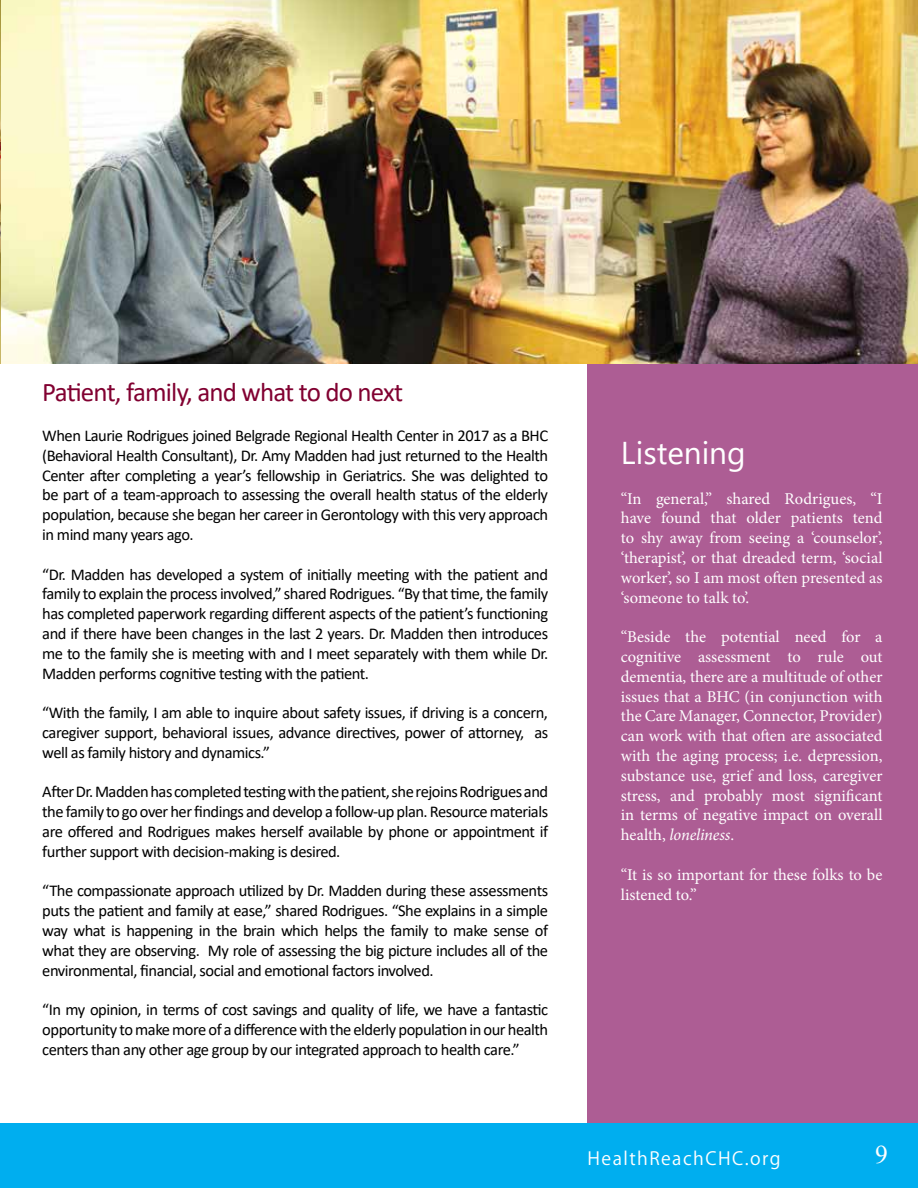
<style>
.page{position:relative;width:918px;height:1188px;background:#fff}
.page>*{position:absolute;margin:0;border:0;box-sizing:border-box;transform-origin:0 0}
.t1{font:31.5px "Segoe UI";color:#fff}
.t2{font:27px "Calibri";letter-spacing:-.03em;color:#810031}
.t3{font:25.5px "Times New Roman";color:#fff}
.t4{font:18px "Koz Go Pro";letter-spacing:.08em;color:#fff}
.t5{font:16.5px/19.8px "Calibri";letter-spacing:-.03em;color:#000;text-align:justify}
.t6{font:16.5px/19.8px "Minion Pro";color:#fff;text-align:justify}
.s1{font-style:italic}
</style>
<div class="page">
<div style="left:0;top:1123px;width:918px;height:65px;background:#00aeef"></div>
<img style="left:0;top:0;width:918px;height:364px">
<div style="left:587px;top:364px;width:331px;height:758px;background:#ad5d94"></div>
<h2 class="t2" style="left:42px;top:374px;width:362px">Patient, family, and what to do next</h2>
<p class="t5" style="left:42px;top:425px;width:507px">When Laurie Rodrigues joined Belgrade Regional Health Center in 2017 as a BHC (Behavioral Health Consultant), Dr. Amy Madden had just returned to the Health Center after completing a year’s fellowship in Geriatrics. She was delighted to be part of a team-approach to assessing the overall health status of the elderly population, because she began her career in Gerontology with this very approach in mind many years ago.</p>
<p class="t5" style="left:42px;top:564px;width:507px">“Dr. Madden has developed a system of initially meeting with the patient and family to explain the process involved,” shared Rodrigues. “By that time, the family has completed paperwork regarding different aspects of the patient’s functioning and if there have been changes in the last 2 years. Dr. Madden then introduces me to the family she is meeting with and I meet separately with them while Dr.<br>Madden performs cognitive testing with the patient.</p>
<p class="t5" style="left:42px;top:702px;width:507px">“With the family, I am able to inquire about safety issues, if driving is a concern, caregiver support, behavioral issues, advance directives, power of attorney, as well as family history and dynamics.”</p>
<p class="t5" style="left:42px;top:782px;width:507px">After Dr. Madden has completed testing with the patient, she rejoins Rodrigues and the family to go over her findings and develop a follow-up plan. Resource materials are offered and Rodrigues makes herself available by phone or appointment if further support with decision-making is desired.</p>
<p class="t5" style="left:42px;top:881px;width:507px">“The compassionate approach utilized by Dr. Madden during these assessments puts the patient and family at ease,” shared Rodrigues. “She explains in a simple way what is happening in the brain which helps the family to make sense of what they are observing. My role of assessing the big picture includes all of the environmental, financial, social and emotional factors involved.</p>
<p class="t5" style="left:42px;top:999px;width:507px">“In my opinion, in terms of cost savings and quality of life, we have a fantastic opportunity to make more of a difference with the elderly population in our health centers than any other age group by our integrated approach to health care.”</p>
<h1 class="t1" style="left:621px;top:423px;width:126px">Listening</h1>
<p class="t6" style="left:621px;top:489px;width:263px">“In general,” shared Rodrigues, “I have found that older patients tend to shy away from seeing a ‘counselor’, ‘therapist’, or that dreaded term, ‘social worker’, so I am most often presented as ‘someone to talk to’.</p>
<p class="t6" style="left:621px;top:627px;width:263px">“Beside the potential need for a cognitive assessment to rule out dementia, there are a multitude of other issues that a BHC (in conjunction with the Care Manager, Connector, Provider) can work with that often are associated with the aging process; i.e. depression, substance use, grief and loss, caregiver stress, and probably most significant in terms of negative impact on overall health, <span class="s1">loneliness</span>.</p>
<p class="t6" style="left:621px;top:865px;width:263px">“It is so important for these folks to be listened to.”</p>
<p class="t4" style="left:588px;top:1147px;width:195px">HealthReachCHC.org</p>
<h3 class="t3" style="left:875px;top:1137px;width:14px">9</h3>
</div>
